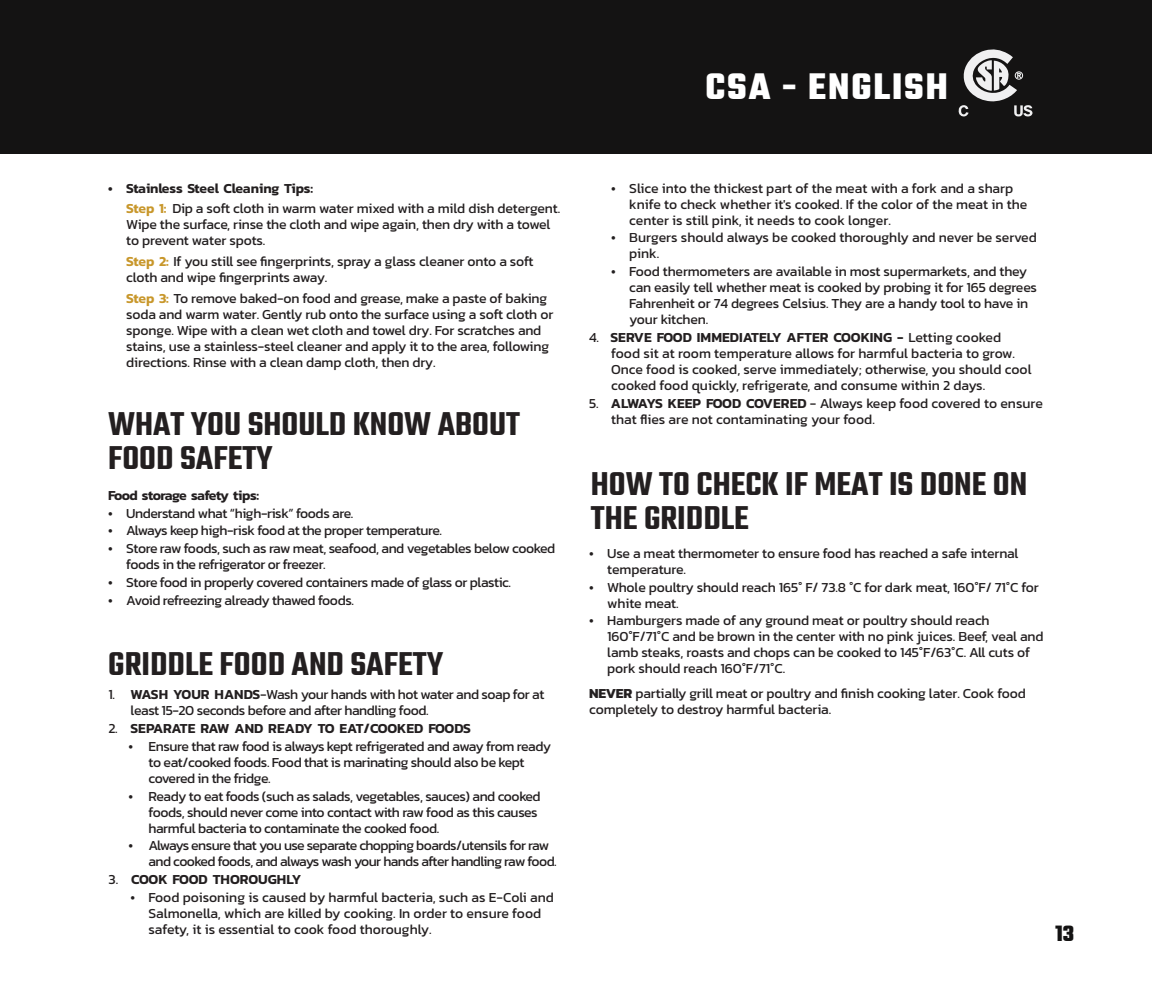
<style>
.page{position:relative;width:1152px;height:1008px;background:#fff}
.page>*{position:absolute;margin:0;border:0;box-sizing:border-box;transform-origin:0 0}
.t1{font:700 40px "Teko";letter-spacing:.05em;color:#fff}
.t2{font:600 36px/34px "Teko";color:#231f20}
.t3{font:700 24px "Teko";color:#141313}
.t4{font:14px/16px "Kanit";letter-spacing:-.015em;color:#231f20}
.t5{font:14px/16px "Kanit";letter-spacing:-.04em;color:#231f20}
.t6{font:600 14px "Kanit";color:#231f20}
.t7{font:600 14px "Kanit";letter-spacing:-.025em;color:#231f20}
.s1{font-weight:600;color:#c8972b}
.s2{font-weight:600}
.s3{font-weight:400}
.s4{font-weight:700}
</style>
<div class="page">
<div style="left:0;top:0;width:1152px;height:153px;background:#141313"></div>
<svg style="left:958px;top:49px;width:75px;height:67px"></svg>
<p class="t1" style="left:705px;top:60px;width:244px">CSA - ENGLISH</p>
<p class="t7" style="left:108px;top:177px;width:206px">• Stainless Steel Cleaning Tips:</p>
<p class="t4" style="left:126px;top:200px;width:435px"><span class="s1">Step 1:</span> Dip a soft cloth in warm water mixed with a mild dish detergent.<br>Wipe the surface, rinse the cloth and wipe again, then dry with a towel to prevent water spots.</p>
<p class="t4" style="left:126px;top:253px;width:409px"><span class="s1">Step 2:</span> If you still see fingerprints, spray a glass cleaner onto a soft cloth and wipe fingerprints away.</p>
<p class="t4" style="left:126px;top:290px;width:429px"><span class="s1">Step 3:</span> To remove baked-on food and grease, make a paste of baking soda and warm water. Gently rub onto the surface using a soft cloth or sponge. Wipe with a clean wet cloth and towel dry. For scratches and stains, use a stainless-steel cleaner and apply it to the area, following directions. Rinse with a clean damp cloth, then dry.</p>
<p class="t2" style="left:108px;top:409px;width:414px">WHAT YOU SHOULD KNOW ABOUT<br>FOOD SAFETY</p>
<p class="t7" style="left:108px;top:484px;width:152px">Food storage safety tips:</p>
<p class="t4" style="left:108px;top:505px;width:247px">• Understand what “high-risk” foods are.</p>
<p class="t4" style="left:108px;top:522px;width:335px">• Always keep high-risk food at the proper temperature.</p>
<p class="t4" style="left:126px;top:540px;width:431px;text-indent:-18px">• Store raw foods, such as raw meat, seafood, and vegetables below cooked foods in the refrigerator or freezer.</p>
<p class="t4" style="left:108px;top:574px;width:404px">• Store food in properly covered containers made of glass or plastic.</p>
<p class="t4" style="left:108px;top:592px;width:247px">• Avoid refreezing already thawed foods.</p>
<p class="t2" style="left:108px;top:649px;width:336px">GRIDDLE FOOD AND SAFETY</p>
<p class="t4" style="left:131px;top:686px;width:415px;text-indent:-22px">1. <span class="s2">WASH YOUR HANDS</span>-Wash your hands with hot water and soap for at least 15-20 seconds before and after handling food.</p>
<p class="t6" style="left:109px;top:718px;width:364px"><span class="s3">2.</span> SEPARATE RAW AND READY TO EAT/COOKED FOODS</p>
<p class="t4" style="left:149px;top:738px;width:404px;text-indent:-20px">• Ensure that raw food is always kept refrigerated and away from ready to eat/cooked foods. Food that is marinating should also be kept covered in the fridge.</p>
<p class="t4" style="left:149px;top:788px;width:394px;text-indent:-20px">• Ready to eat foods (such as salads, vegetables, sauces) and cooked foods, should never come into contact with raw food as this causes harmful bacteria to contaminate the cooked food.</p>
<p class="t5" style="left:149px;top:838px;width:410px;text-indent:-20px">• Always ensure that you use separate chopping boards/utensils for raw and cooked foods, and always wash your hands after handling raw food.</p>
<p class="t6" style="left:109px;top:869px;width:194px"><span class="s3">3.</span> COOK FOOD THOROUGHLY</p>
<p class="t4" style="left:149px;top:889px;width:407px;text-indent:-18px">• Food poisoning is caused by harmful bacteria, such as E-Coli and<br>Salmonella, which are killed by cooking. In order to ensure food safety, it is essential to cook food thoroughly.</p>
<p class="t4" style="left:629px;top:180px;width:400px;text-indent:-18px">• Slice into the thickest part of the meat with a fork and a sharp knife to check whether it's cooked. If the color of the meat in the center is still pink, it needs to cook longer.</p>
<p class="t4" style="left:629px;top:229px;width:409px;text-indent:-18px">• Burgers should always be cooked thoroughly and never be served pink.</p>
<p class="t4" style="left:629px;top:263px;width:409px;text-indent:-18px">• Food thermometers are available in most supermarkets, and they can easily tell whether meat is cooked by probing it for 165 degrees Fahrenheit or 74 degrees Celsius. They are a handy tool to have in your kitchen.</p>
<p class="t4" style="left:611px;top:329px;width:422px;text-indent:-22px">4. <span class="s2">SERVE FOOD IMMEDIATELY AFTER COOKING -</span> Letting cooked food sit at room temperature allows for harmful bacteria to grow.<br>Once food is cooked, serve immediately; otherwise, you should cool cooked food quickly, refrigerate, and consume within 2 days.</p>
<p class="t4" style="left:611px;top:395px;width:433px;text-indent:-22px">5. <span class="s2">ALWAYS KEEP FOOD COVERED</span> - Always keep food covered to ensure that flies are not contaminating your food.</p>
<p class="t2" style="left:591px;top:469px;width:438px">HOW TO CHECK IF MEAT IS DONE ON<br>THE GRIDDLE</p>
<p class="t4" style="left:607px;top:545px;width:413px;text-indent:-18px">• Use a meat thermometer to ensure food has reached a safe internal temperature.</p>
<p class="t4" style="left:607px;top:579px;width:433px;text-indent:-18px">• Whole poultry should reach 165° F/ 73.8 °C for dark meat, 160°F/ 71°C for white meat.</p>
<p class="t4" style="left:607px;top:612px;width:438px;text-indent:-18px">• Hamburgers made of any ground meat or poultry should reach 160°F/71°C and be brown in the center with no pink juices. Beef, veal and lamb steaks, roasts and chops can be cooked to 145°F/63°C. All cuts of pork should reach 160°F/71°C.</p>
<p class="t4" style="left:589px;top:685px;width:438px"><span class="s4">NEVER</span> partially grill meat or poultry and finish cooking later. Cook food completely to destroy harmful bacteria.</p>
<h3 class="t3" style="left:1055px;top:918px;width:21px">13</h3>
</div>
